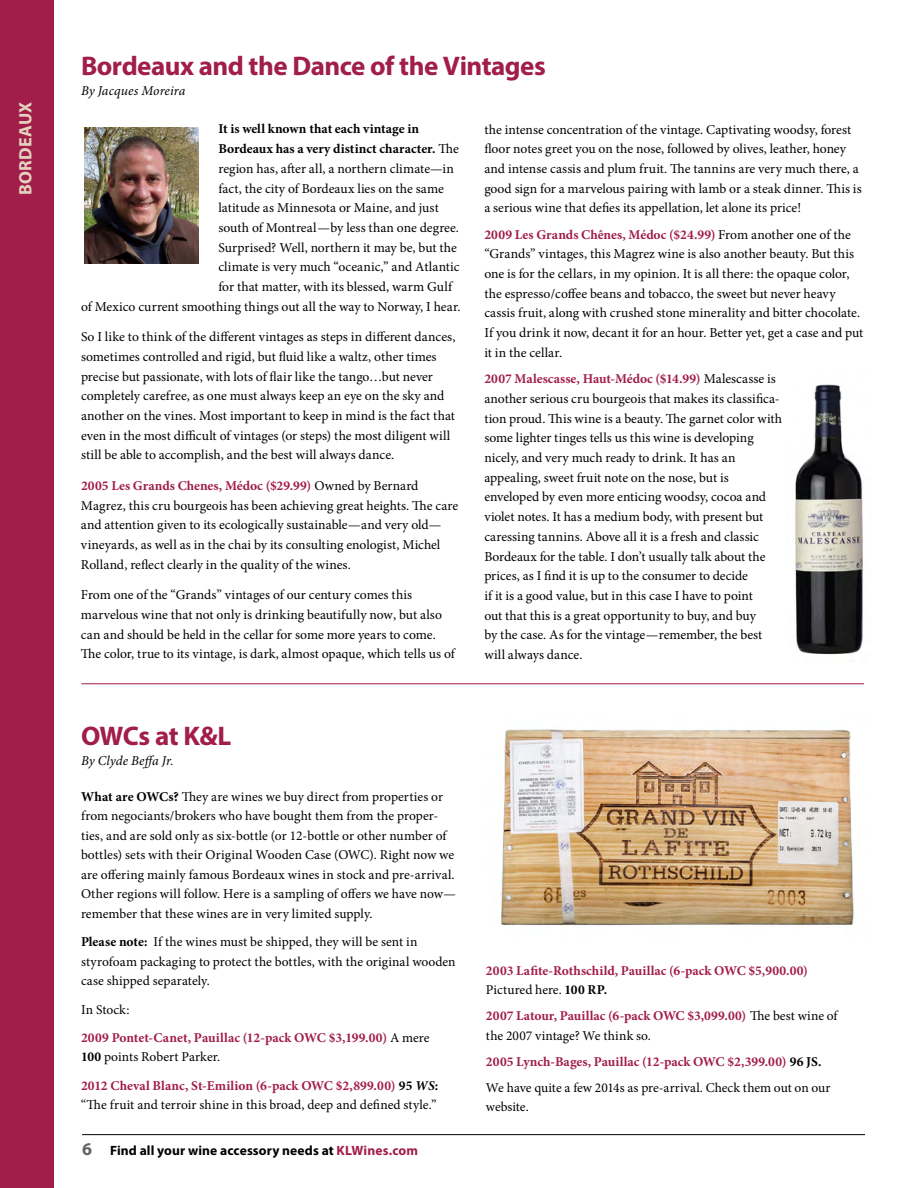
<style>
.page{position:relative;width:918px;height:1188px;background:#fff}
.page>*{position:absolute;margin:0;border:0;box-sizing:border-box;transform-origin:0 0}
.t1{font:700 27px "Myriad Pro";letter-spacing:-.02em;color:#a11d4a}
.t2{font:700 18px "Myriad Pro";letter-spacing:.02em;color:#e4d2bf}
.t3{font:13.65px/19.6px "Minion Pro";color:#000}
.t4{font:13.5px/19.5px "Minion Pro";letter-spacing:.005em;color:#000}
.t5{font:700 13.5px/28.3px "Minion Pro";letter-spacing:.005em;color:#a11d4a}
.t6{font:700 13.5px/19.6px "Minion Pro";color:#000}
.t7{font:700 13.5px "Myriad Pro";letter-spacing:.01em;color:#000}
.t8{font:italic 13.5px "Minion Pro";letter-spacing:.005em;color:#000}
.s1{font-weight:400;font-size:13.65px}
.s2{font-weight:400;font-size:13.65px;color:#000}
.s3{font-weight:700}
.s4{font-weight:400;color:#000}
.s5{color:#000}
.s6{font-style:italic;color:#000}
.s7{font-size:18px;color:#636466}
.s8{color:#a11d4a}
.s9{font-weight:700;color:#a11d4a}
</style>
<div class="page">
<div style="left:0;top:0;width:54px;height:1188px;background:#a11d4a"></div>
<hr style="left:82px;top:1134px;width:783px;height:1px;background:#000">
<hr style="left:81px;top:683px;width:783px;height:1px;background:#a11d4a">
<img style="left:84px;top:127px;width:114px;height:136px">
<img style="left:795px;top:384px;width:68px;height:271px">
<img style="left:501px;top:729px;width:353px;height:197px">
<h2 class="t2" style="left:14px;top:195px;width:95px;rotate:-90deg">BORDEAUX</h2>
<h1 class="t1" style="left:81px;top:48px;width:466px">Bordeaux and the Dance of the Vintages</h1>
<p class="t8" style="left:81px;top:81px;width:106px">By Jacques Moreira</p>
<p class="t6" style="left:218px;top:119px;width:242px">It is well known that each vintage in<br>Bordeaux has a very distinct character. <span class="s1">The</span></p>
<p class="t3" style="left:218px;top:159px;width:237px">region has, after all, a northern climate—in</p>
<p class="t3" style="left:218px;top:178px;width:227px">fact, the city of Bordeaux lies on the same</p>
<p class="t3" style="left:218px;top:198px;width:222px">latitude as Minnesota or Maine, and just</p>
<p class="t3" style="left:218px;top:218px;width:242px">south of Montreal—by less than one degree.</p>
<p class="t3" style="left:218px;top:237px;width:240px">Surprised? Well, northern it may be, but the</p>
<p class="t3" style="left:218px;top:257px;width:243px">climate is very much “oceanic,” and Atlantic</p>
<p class="t3" style="left:218px;top:277px;width:235px">for that matter, with its blessed, warm Gulf</p>
<p class="t3" style="left:81px;top:297px;width:381px">of Mexico current smoothing things out all the way to Norway, I hear.</p>
<p class="t3" style="left:81px;top:327px;width:376px">So I like to think of the different vintages as steps in different dances, sometimes controlled and rigid, but fluid like a waltz, other times precise but passionate, with lots of flair like the tango…but never completely carefree, as one must always keep an eye on the sky and another on the vines. Most important to keep in mind is the fact that even in the most difficult of vintages (or steps) the most diligent will still be able to accomplish, and the best will always dance.</p>
<p class="t5" style="left:81px;top:471px;width:339px">2005 Les Grands Chenes, Médoc ($29.99) <span class="s2">Owned by Bernard</span></p>
<p class="t3" style="left:81px;top:495px;width:379px">Magrez, this cru bourgeois has been achieving great heights. The care and attention given to its ecologically sustainable—and very old— vineyards, as well as in the chai by its consulting enologist, Michel Rolland, reflect clearly in the quality of the wines.</p>
<p class="t3" style="left:81px;top:585px;width:375px">From one of the “Grands” vintages of our century comes this marvelous wine that not only is drinking beautifully now, but also can and should be held in the cellar for some more years to come.<br>The color, true to its vintage, is dark, almost opaque, which tells us of</p>
<p class="t3" style="left:484px;top:119px;width:379px">the intense concentration of the vintage. Captivating woodsy, forest floor notes greet you on the nose, followed by olives, leather, honey and intense cassis and plum fruit. The tannins are very much there, a good sign for a marvelous pairing with lamb or a steak dinner. This is a serious wine that defies its appellation, let alone its price!</p>
<p class="t5" style="left:484px;top:220px;width:368px">2009 Les Grands Chênes, Médoc ($24.99) <span class="s2">From another one of the</span></p>
<p class="t3" style="left:484px;top:244px;width:381px">“Grands” vintages, this Magrez wine is also another beauty. But this one is for the cellars, in my opinion. It is all there: the opaque color, the espresso/coffee beans and tobacco, the sweet but never heavy cassis fruit, along with crushed stone minerality and bitter chocolate.<br>If you drink it now, decant it for an hour. Better yet, get a case and put it in the cellar.</p>
<p class="t5" style="left:484px;top:365px;width:293px">2007 Malescasse, Haut-Médoc ($14.99) <span class="s2">Malescasse is</span></p>
<p class="t3" style="left:484px;top:389px;width:299px">another serious cru bourgeois that makes its classifica&shy;tion proud. This wine is a beauty. The garnet color with some lighter tinges tells us this wine is developing nicely, and very much ready to drink. It has an appealing, sweet fruit note on the nose, but is enveloped by even more enticing woodsy, cocoa and violet notes. It has a medium body, with present but caressing tannins. Above all it is a fresh and classic Bordeaux for the table. I don’t usually talk about the prices, as I find it is up to the consumer to decide<br>if it is a good value, but in this case I have to point<br>out that this is a great opportunity to buy, and buy<br>by the case. As for the vintage—remember, the best will always dance.</p>
<h1 class="t1" style="left:81px;top:719px;width:152px">OWCs at K&amp;L</h1>
<p class="t8" style="left:81px;top:751px;width:94px">By Clyde Beffa Jr.</p>
<p class="t4" style="left:81px;top:787px;width:377px"><span class="s3">What are OWCs?</span> They are wines we buy direct from properties or from negociants/brokers who have bought them from the proper&shy;ties, and are sold only as six-bottle (or 12-bottle or other number of bottles) sets with their Original Wooden Case (OWC). Right now we are offering mainly famous Bordeaux wines in stock and pre-arrival.<br>Other regions will follow. Here is a sampling of offers we have now— remember that these wines are in very limited supply.</p>
<p class="t4" style="left:81px;top:932px;width:376px"><span class="s3">Please note:</span> If the wines must be shipped, they will be sent in styrofoam packaging to protect the bottles, with the original wooden case shipped separately.</p>
<p class="t5" style="left:81px;top:995px;width:350px"><span class="s4">In Stock:<br></span>2009 Pontet-Canet, Pauillac (12-pack OWC $3,199.00) <span class="s4">A mere</span></p>
<p class="t5" style="left:81px;top:1043px;width:359px"><span class="s5">100</span> <span class="s4">points Robert Parker.<br></span>2012 Cheval Blanc, St-Emilion (6-pack OWC $2,899.00) <span class="s5">95</span> <span class="s6">WS</span><span class="s5">:</span></p>
<p class="t4" style="left:81px;top:1095px;width:357px">“The fruit and terroir shine in this broad, deep and defined style.”</p>
<p class="t7" style="left:82px;top:1142px;width:338px"><span class="s7">6</span> Find all your wine accessory needs at <span class="s8">KLWines.com</span></p>
<p class="t5" style="left:486px;top:960px;width:323px;line-height:19.5px">2003 Lafite-Rothschild, Pauillac (6-pack OWC $5,900.00)<br><span class="s4">Pictured here.</span> <span class="s5">100 RP.</span></p>
<p class="t5" style="left:486px;top:1006px;width:353px;line-height:19.5px">2007 Latour, Pauillac (6-pack OWC $3,099.00) <span class="s4">The best wine of the 2007 vintage? We think so.</span></p>
<p class="t4" style="left:486px;top:1048px;width:346px;line-height:26px"><span class="s9">2005 Lynch-Bages, Pauillac (12-pack OWC $2,399.00)</span> <span class="s3">96 JS.<br></span>We have quite a few 2014s as pre-arrival. Check them out on our</p>
<p class="t4" style="left:486px;top:1097px;width:44px">website.</p>
</div>
